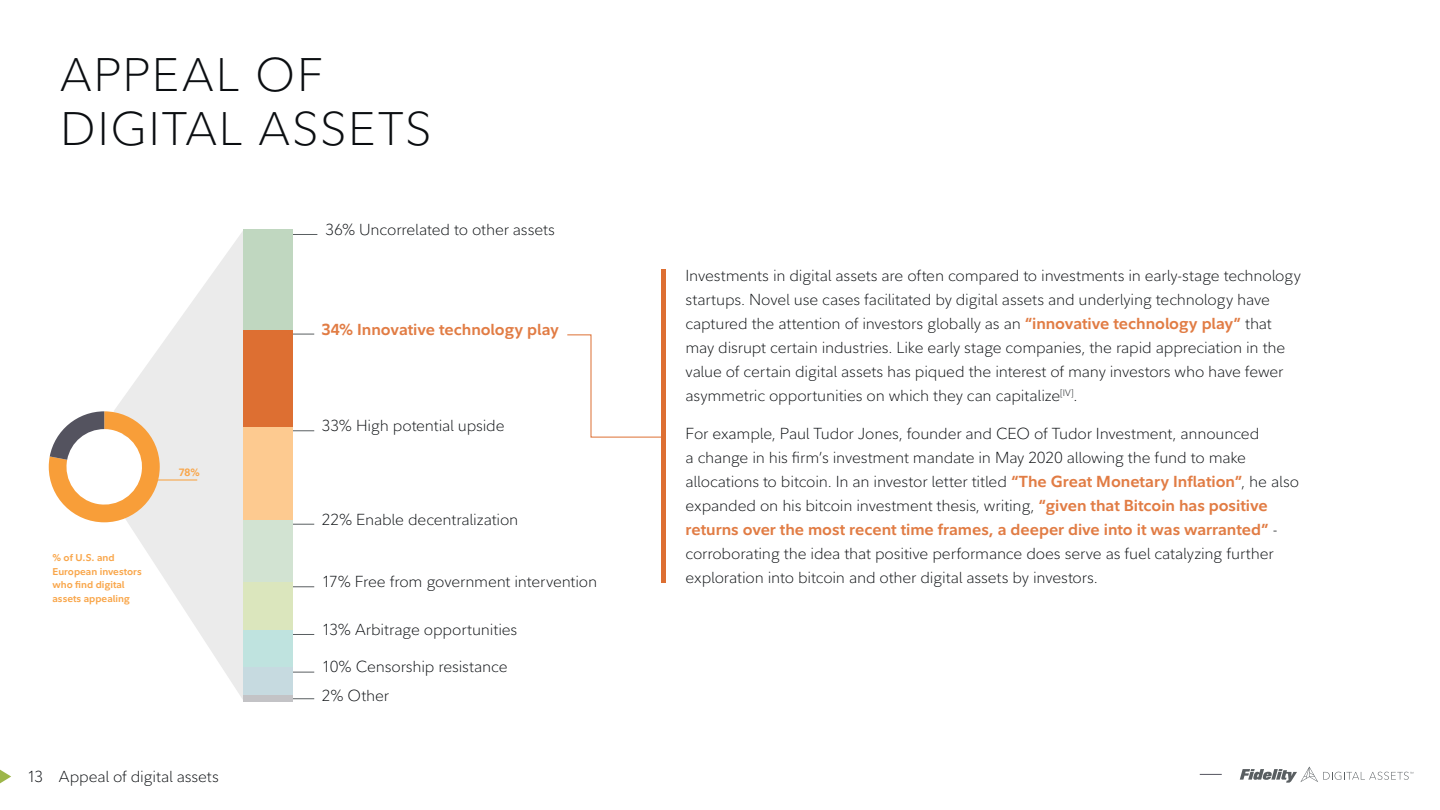
<style>
.page{position:relative;width:1440px;height:810px;background:#fff}
.page>*{position:absolute;margin:0;border:0;box-sizing:border-box;transform-origin:0 0}
.t1{font:300 46.5px/54px "Fidelity Sans";letter-spacing:.035em;color:#0b0e11}
.t2{font:300 15.75px/24px "Fidelity Sans";letter-spacing:-.01em;color:#0b0e11}
.t3{font:700 15.75px "Fidelity Sans";letter-spacing:-.005em;color:#e17c44}
.t4{font:700 10.5px "Fidelity Sans";color:#f9a64a}
.t5{font:700 9.75px/13.5px "Fidelity Sans";color:#f9a64a}
.s1{font-weight:700;color:#e17c44}
</style>
<div class="page">
<svg style="left:1200px;top:774px;width:22px;height:1px"></svg>
<svg style="left:0;top:769px;width:11px;height:15px"></svg>
<svg style="left:1240px;top:767px;width:173px;height:16px"></svg>
<hr style="left:276px;top:234px;width:41px;height:1px;background:#595e61">
<hr style="left:276px;top:334px;width:38px;height:1px;background:#595e61">
<hr style="left:276px;top:430px;width:38px;height:1px;background:#595e61">
<hr style="left:276px;top:524px;width:38px;height:1px;background:#595e61">
<hr style="left:276px;top:586px;width:38px;height:1px;background:#595e61">
<hr style="left:276px;top:634px;width:38px;height:1px;background:#595e61">
<hr style="left:276px;top:672px;width:38px;height:1px;background:#595e61">
<hr style="left:276px;top:698px;width:38px;height:1px;background:#595e61">
<svg style="left:114px;top:230px;width:130px;height:471px;fill:#ebebeb"></svg>
<div style="left:244px;top:695px;width:49px;height:6px;background:#c3c3c6"></div>
<div style="left:244px;top:667px;width:49px;height:28px;background:#c6dae0"></div>
<div style="left:244px;top:629px;width:49px;height:38px;background:#bfe3df"></div>
<div style="left:244px;top:582px;width:49px;height:47px;background:#dbe6bd"></div>
<div style="left:244px;top:519px;width:49px;height:63px;background:#d2e3d2"></div>
<div style="left:244px;top:427px;width:49px;height:92px;background:#fdca90"></div>
<div style="left:244px;top:330px;width:49px;height:97px;background:#dd6f32"></div>
<div style="left:244px;top:230px;width:49px;height:100px;background:#c0d7c0"></div>
<hr style="left:662px;top:269px;width:4px;height:314px;background:#dd6f32">
<svg style="left:567px;top:334px;width:95px;height:104px"></svg>
<svg style="left:49px;top:411px;width:111px;height:111px"></svg>
<hr style="left:157px;top:480px;width:40px;height:1px;background:#f89e39">
<h1 class="t1" style="left:60px;top:48px;width:373px">APPEAL OF<br>DIGITAL ASSETS</h1>
<p class="t2" style="left:326px;top:218px;width:231px">36% Uncorrelated to other assets</p>
<p class="t5" style="left:52px;top:551px;width:91px">% of U.S. and<br>European investors who find digital assets appealing</p>
<p class="t4" style="left:179px;top:466px;width:23px">78%</p>
<p class="t2" style="left:27px;top:765px;width:18px">13</p>
<p class="t2" style="left:59px;top:764px;width:161px">Appeal of digital assets</p>
<p class="t3" style="left:322px;top:319px;width:239px">34% Innovative technology play</p>
<p class="t2" style="left:322px;top:414px;width:184px">33% High potential upside</p>
<p class="t2" style="left:322px;top:508px;width:198px">22% Enable decentralization</p>
<p class="t2" style="left:322px;top:570px;width:277px">17% Free from government intervention</p>
<p class="t2" style="left:322px;top:618px;width:197px">13% Arbitrage opportunities</p>
<p class="t2" style="left:322px;top:653px;width:187px;line-height:28.4px">10% Censorship resistance<br>2% Other</p>
<p class="t2" style="left:686px;top:263px;width:617px">Investments in digital assets are often compared to investments in early-stage technology startups. Novel use cases facilitated by digital assets and underlying technology have captured the attention of investors globally as an <span class="s1">“innovative technology play”</span> that may disrupt certain industries. Like early stage companies, the rapid appreciation in the value of certain digital assets has piqued the interest of many investors who have fewer asymmetric opportunities on which they can capitalize<sup>[IV]</sup>.</p>
<p class="t2" style="left:686px;top:422px;width:615px">For example, Paul Tudor Jones, founder and CEO of Tudor Investment, announced<br>a change in his firm’s investment mandate in May 2020 allowing the fund to make allocations to bitcoin. In an investor letter titled <span class="s1">“The Great Monetary Inflation”</span>, he also expanded on his bitcoin investment thesis, writing, <span class="s1">“given that Bitcoin has positive returns over the most recent time frames, a deeper dive into it was warranted”</span> - corroborating the idea that positive performance does serve as fuel catalyzing further exploration into bitcoin and other digital assets by investors.</p>
</div>
